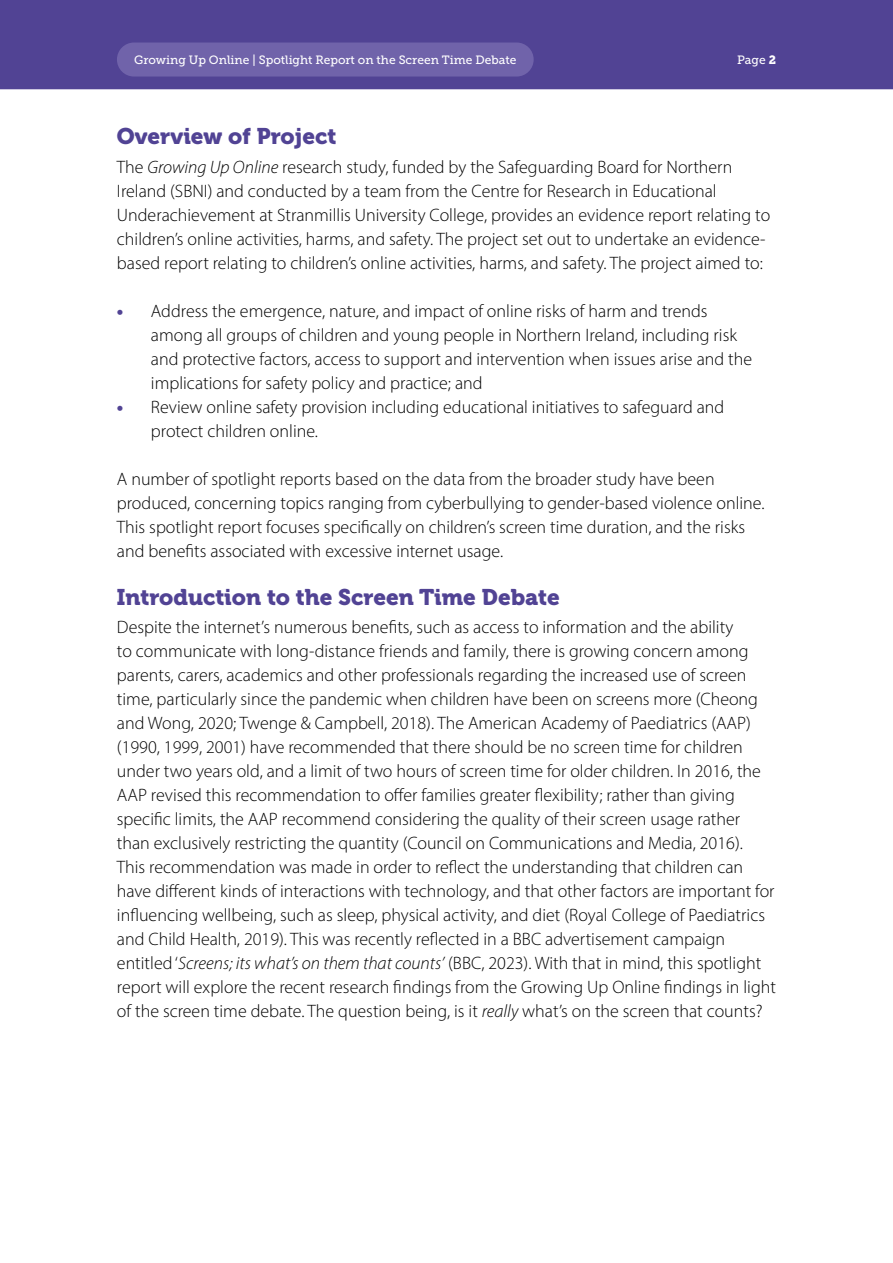
<style>
.page{position:relative;width:893px;height:1263px;background:#514394}
.page>*{position:absolute;margin:0;border:0;box-sizing:border-box;transform-origin:0 0}
.H2_-_Subhead{font:22.5px "Museo 900";color:#514394}
.P_-_Body{font:300 18px/24px "Myriad Pro";color:#000}
.P_-_Bullets{font:300 18px/24px "Myriad Pro";color:#000}
.t1{font:12px "Museo Slab 500";color:#fff}
.s1{font-family:"Museo Slab 900"}
.s2{font-style:italic}
.s3{font-weight:900;color:#514394}
</style>
<div class="page">
<div style="left:0;top:89px;width:893px;height:1174px;background:#fff"></div>
<div style="left:117px;top:43px;width:417px;height:34px;background:#7063aa;border-radius:17px"></div>
<p class="t1" style="left:134px;top:53px;width:384px">Growing Up Online | Spotlight Report on the Screen Time Debate</p>
<p class="t1" style="left:737px;top:53px;width:40px">Page <span class="s1">2</span></p>
<h2 class="H2_-_Subhead" style="left:117px;top:124px;width:221px">Overview of Project</h2>
<p class="P_-_Body" style="left:117px;top:155px;width:655px">The <span class="s2">Growing Up Online</span> research study, funded by the Safeguarding Board for Northern Ireland (SBNI) and conducted by a team from the Centre for Research in Educational Underachievement at Stranmillis University College, provides an evidence report relating to children’s online activities, harms, and safety. The project set out to undertake an evidence&shy;based report relating to children’s online activities, harms, and safety. The project aimed to:</p>
<p class="P_-_Bullets" style="left:151px;top:299px;width:603px;text-indent:-34px"><span class="s3">•</span> Address the emergence, nature, and impact of online risks of harm and trends among all groups of children and young people in Northern Ireland, including risk and protective factors, access to support and intervention when issues arise and the implications for safety policy and practice; and</p>
<p class="P_-_Bullets" style="left:151px;top:395px;width:575px;text-indent:-34px"><span class="s3">•</span> Review online safety provision including educational initiatives to safeguard and protect children online.</p>
<p class="P_-_Body" style="left:117px;top:467px;width:649px">A number of spotlight reports based on the data from the broader study have been produced, concerning topics ranging from cyberbullying to gender-based violence online.<br>This spotlight report focuses specifically on children’s screen time duration, and the risks and benefits associated with excessive internet usage.</p>
<h2 class="H2_-_Subhead" style="left:117px;top:584px;width:444px">Introduction to the Screen Time Debate</h2>
<p class="P_-_Body" style="left:117px;top:615px;width:661px">Despite the internet’s numerous benefits, such as access to information and the ability<br>to communicate with long-distance friends and family, there is growing concern among parents, carers, academics and other professionals regarding the increased use of screen time, particularly since the pandemic when children have been on screens more (Cheong and Wong, 2020; Twenge &amp; Campbell, 2018). The American Academy of Paediatrics (AAP) (1990, 1999, 2001) have recommended that there should be no screen time for children under two years old, and a limit of two hours of screen time for older children. In 2016, the AAP revised this recommendation to offer families greater flexibility; rather than giving specific limits, the AAP recommend considering the quality of their screen usage rather than exclusively restricting the quantity (Council on Communications and Media, 2016).<br>This recommendation was made in order to reflect the understanding that children can have different kinds of interactions with technology, and that other factors are important for influencing wellbeing, such as sleep, physical activity, and diet (Royal College of Paediatrics and Child Health, 2019). This was recently reflected in a BBC advertisement campaign entitled ‘<span class="s2">Screens; its what’s on them that counts’</span> (BBC, 2023). With that in mind, this spotlight report will explore the recent research findings from the Growing Up Online findings in light of the screen time debate. The question being, is it <span class="s2">really</span> what’s on the screen that counts?</p>
</div>
